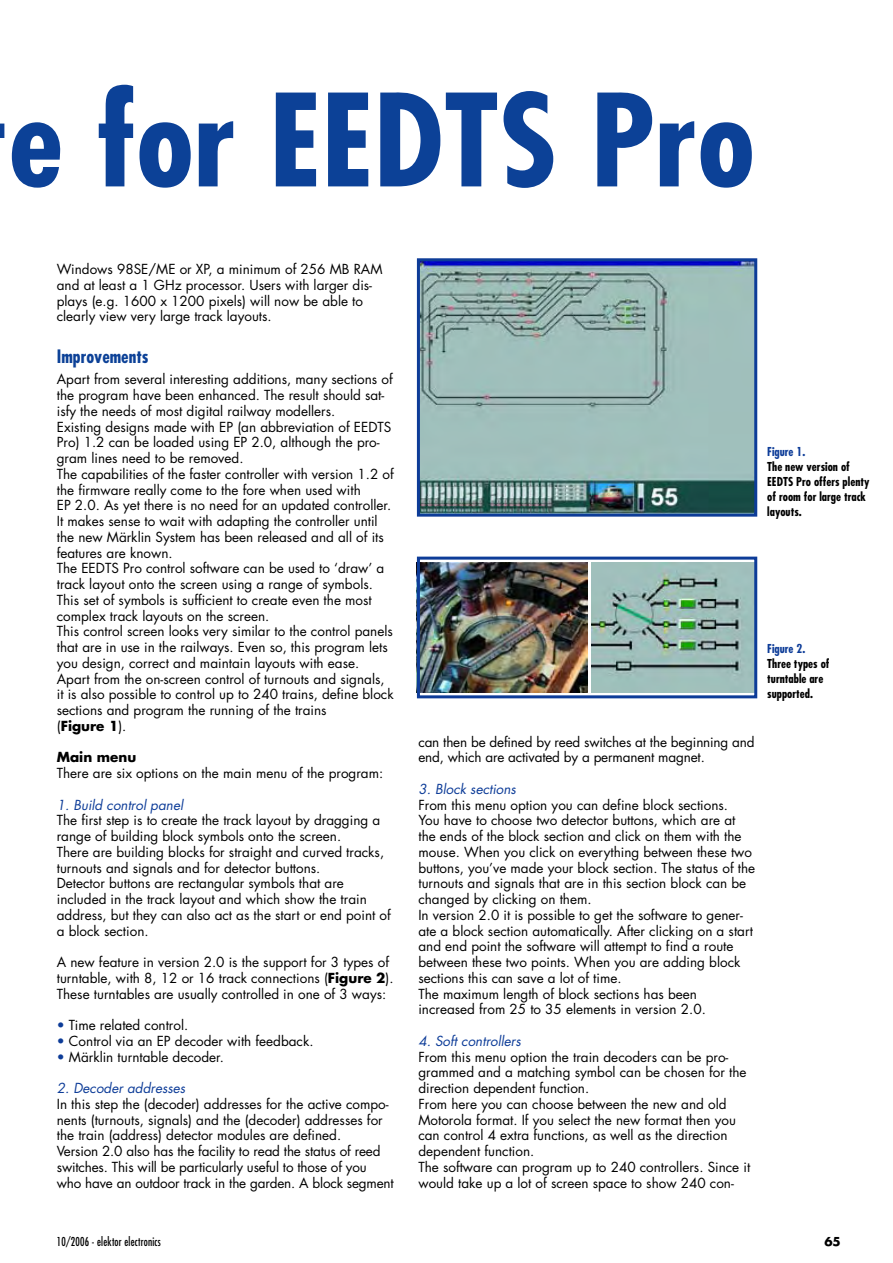
<style>
.page{position:relative;width:893px;height:1263px;background:#fff}
.page>*{position:absolute;margin:0;border:0;box-sizing:border-box;transform-origin:0 0}
.t1{font:700 condensed 124.5px "Futura";color:#0c4197;scale:1.07 1}
.t2{font:700 condensed 18px "Futura";color:#0c4197}
.t3{font:13.5px/15.8px "Futura";color:#000}
.t4{font:italic 13.5px "Futura";color:#0d3c98}
.t5{font:700 13.5px "Futura";color:#000}
.t6{font:700 condensed 12px/15px "Futura";color:#000}
.t7{font:condensed 12px "Futura";letter-spacing:.02em;color:#000;scale:.9 1}
.t8{font:700 condensed 12px "Futura";color:#0d3c98}
.t9{font:700 12px "Futura";color:#000}
.s1{font-weight:700}
.s2{color:#0d3c98}
</style>
<div class="page">
<img style="left:421px;top:262px;width:332px;height:251px">
<div style="left:417px;top:258px;width:340px;height:259px;border:3px solid #0d3c98"></div>
<img style="left:591px;top:562px;width:162px;height:131px">
<div style="left:417px;top:557px;width:170px;height:141px;background:linear-gradient(to right,#fff,#fff)"></div>
<img style="left:421px;top:563px;width:167px;height:129px">
<div style="left:417px;top:557px;width:340px;height:141px;border:3px solid #0d3c98"></div>
<h1 class="t1" style="left:8px;top:86px;width:699px">e for EEDTS Pro</h1>
<p class="t3" style="left:57px;top:262px;width:327px">Windows 98SE/ME or XP, a minimum of 256 MB RAM and at least a 1 GHz processor. Users with larger dis&shy;plays (e.g. 1600 x 1200 pixels) will now be able to clearly view very large track layouts.</p>
<h2 class="t2" style="left:57px;top:349px;width:93px">Improvements</h2>
<p class="t3" style="left:57px;top:373px;width:338px">Apart from several interesting additions, many sections of the program have been enhanced. The result should sat&shy;isfy the needs of most digital railway modellers.<br>Existing designs made with EP (an abbreviation of EEDTS Pro) 1.2 can be loaded using EP 2.0, although the pro&shy;gram lines need to be removed.<br>The capabilities of the faster controller with version 1.2 of the firmware really come to the fore when used with<br>EP 2.0. As yet there is no need for an updated controller.<br>It makes sense to wait with adapting the controller until the new Märklin System has been released and all of its features are known.<br>The EEDTS Pro control software can be used to ‘draw’ a track layout onto the screen using a range of symbols.<br>This set of symbols is sufficient to create even the most complex track layouts on the screen.<br>This control screen looks very similar to the control panels that are in use in the railways. Even so, this program lets you design, correct and maintain layouts with ease.<br>Apart from the on-screen control of turnouts and signals, it is also possible to control up to 240 trains, define block sections and program the running of the trains<br>(<span class="s1">Figure 1</span>).</p>
<p class="t5" style="left:57px;top:751px;width:81px">Main menu</p>
<p class="t3" style="left:57px;top:766px;width:328px">There are six options on the main menu of the program:</p>
<p class="t4" style="left:57px;top:798px;width:128px">1. Build control panel</p>
<p class="t3" style="left:57px;top:814px;width:335px">The first step is to create the track layout by dragging a range of building block symbols onto the screen.<br>There are building blocks for straight and curved tracks, turnouts and signals and for detector buttons.<br>Detector buttons are rectangular symbols that are included in the track layout and which show the train address, but they can also act as the start or end point of a block section.</p>
<p class="t3" style="left:57px;top:955px;width:338px">A new feature in version 2.0 is the support for 3 types of turntable, with 8, 12 or 16 track connections (<span class="s1">Figure 2</span>).<br>These turntables are usually controlled in one of 3 ways:</p>
<p class="t3" style="left:57px;top:1018px;width:133px"><span class="s2">•</span> Time related control.</p>
<p class="t3" style="left:57px;top:1034px;width:258px"><span class="s2">•</span> Control via an EP decoder with feedback.</p>
<p class="t3" style="left:57px;top:1050px;width:169px"><span class="s2">•</span> Märklin turntable decoder.</p>
<p class="t4" style="left:57px;top:1082px;width:130px">2. Decoder addresses</p>
<p class="t3" style="left:57px;top:1097px;width:338px">In this step the (decoder) addresses for the active compo&shy;nents (turnouts, signals) and the (decoder) addresses for the train (address) detector modules are defined.<br>Version 2.0 also has the facility to read the status of reed switches. This will be particularly useful to those of you who have an outdoor track in the garden. A block segment</p>
<p class="t8" style="left:767px;top:446px;width:40px">Figure 1.</p>
<p class="t6" style="left:767px;top:460px;width:104px">The new version of<br>EEDTS Pro offers plenty of room for large track layouts.</p>
<p class="t8" style="left:767px;top:644px;width:40px">Figure 2.</p>
<p class="t6" style="left:767px;top:658px;width:64px">Three types of turntable are supported.</p>
<p class="t3" style="left:418px;top:735px;width:338px">can then be defined by reed switches at the beginning and end, which are activated by a permanent magnet.</p>
<p class="t4" style="left:418px;top:783px;width:99px">3. Block sections</p>
<p class="t3" style="left:418px;top:798px;width:338px">From this menu option you can define block sections.<br>You have to choose two detector buttons, which are at the ends of the block section and click on them with the mouse. When you click on everything between these two buttons, you’ve made your block section. The status of the turnouts and signals that are in this section block can be changed by clicking on them.<br>In version 2.0 it is possible to get the software to gener&shy;ate a block section automatically. After clicking on a start and end point the software will attempt to find a route between these two points. When you are adding block sections this can save a lot of time.<br>The maximum length of block sections has been increased from 25 to 35 elements in version 2.0.</p>
<p class="t4" style="left:418px;top:1035px;width:104px">4. Soft controllers</p>
<p class="t3" style="left:418px;top:1050px;width:333px">From this menu option the train decoders can be pro&shy;grammed and a matching symbol can be chosen for the direction dependent function.<br>From here you can choose between the new and old Motorola format. If you select the new format then you can control 4 extra functions, as well as the direction dependent function.<br>The software can program up to 240 controllers. Since it would take up a lot of screen space to show 240 con-</p>
<p class="t7" style="left:57px;top:1236px;width:117px">10/2006 - elektor electronics</p>
<p class="t9" style="left:824px;top:1236px;width:18px">65</p>
</div>
